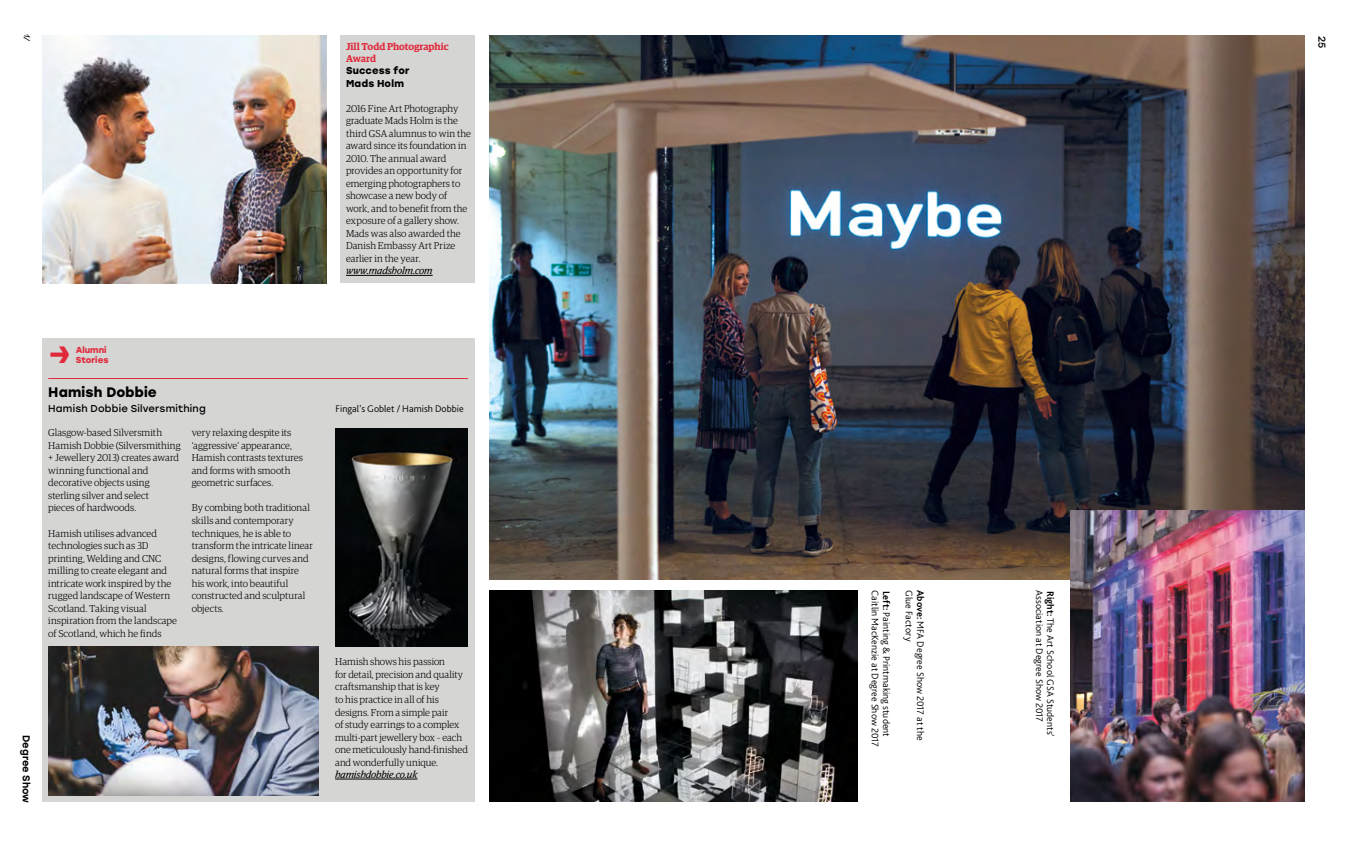
<style>
.page{position:relative;width:1347px;height:851px;background:#fff}
.page>*{position:absolute;margin:0;border:0;box-sizing:border-box;transform-origin:0 0}
.t1{font:19.62px "Hothouse";color:#e02a3b}
.t2{font:700 13.75px "Stolzl";letter-spacing:.01em;color:#000}
.t3{font:300 10px/12.5px "Guardian Egyp";letter-spacing:.005em;color:#000}
.t4{font:300 10px/11.2px "Bliss 2";color:#000}
.t5{font:italic 10px "Guardian Egyp";letter-spacing:-.005em;color:#000}
.t6{font:10px "Stolzl";letter-spacing:.02em;color:#000}
.t7{font:600 10px/11.2px "Guardian Egyp";letter-spacing:-.005em;color:#e02a3b}
.t8{font:700 10px/12.5px "Stolzl";letter-spacing:.015em;color:#000}
.t9{font:500 10px "Stolzl";letter-spacing:-.005em;color:#000}
.t10{font:10px "Schneid Handwriting";color:#000}
.t11{font:700 8.75px/10px "Stolzl";color:#e02a3b}
.s1{font-weight:700}
</style>
<div class="page">
<div style="left:43px;top:338px;width:432px;height:463px;background:#d5d5d4"></div>
<hr style="left:48px;top:378px;width:420px;height:1px;background:#e02a3b">
<img style="left:48px;top:646px;width:271px;height:149px">
<img style="left:335px;top:428px;width:133px;height:218px">
<hr style="left:335px;top:778px;width:82px;height:1px;background:#000">
<img style="left:489px;top:35px;width:815px;height:544px">
<img style="left:489px;top:590px;width:368px;height:211px">
<img style="left:43px;top:35px;width:283px;height:248px">
<img style="left:1070px;top:510px;width:234px;height:291px">
<div style="left:340px;top:35px;width:135px;height:248px;background:#d5d5d4"></div>
<hr style="left:346px;top:275px;width:86px;height:1px;background:#000">
<p class="t10" style="left:35px;top:33px;width:9px;rotate:90deg">1/</p>
<p class="t6" style="left:1329px;top:36px;width:14px;rotate:90deg">25</p>
<p class="t7" style="left:346px;top:40px;width:104px">Jill Todd Photographic<br>Award</p>
<p class="t8" style="left:346px;top:64px;width:65px">Success for<br>Mads Holm</p>
<p class="t3" style="left:346px;top:101px;width:126px">2016 Fine Art Photography graduate Mads Holm is the third GSA alumnus to win the award since its foundation in<br>2010. The annual award provides an opportunity for emerging photographers to showcase a new body of work, and to benefit from the exposure of a gallery show.<br>Mads was also awarded the<br>Danish Embassy Art Prize earlier in the year.</p>
<p class="t5" style="left:346px;top:264px;width:88px">www.madsholm.com</p>
<h1 class="t1" style="left:50px;top:342px;width:21px">&gt;</h1>
<p class="t11" style="left:76px;top:344px;width:34px">Alumni<br>Stories</p>
<h2 class="t2" style="left:48px;top:382px;width:110px">Hamish Dobbie</h2>
<p class="t6" style="left:48px;top:401px;width:159px">Hamish Dobbie Silversmithing</p>
<p class="t3" style="left:48px;top:426px;width:134px">Glasgow-based Silversmith<br>Hamish Dobbie (Silversmithing + Jewellery 2013) creates award winning functional and decorative objects using sterling silver and select<br>pieces of hardwoods.</p>
<p class="t3" style="left:48px;top:526px;width:130px">Hamish utilises advanced technologies such as 3D printing, Welding and CNC milling to create elegant and intricate work inspired by the rugged landscape of Western<br>Scotland. Taking visual inspiration from the landscape of Scotland, which he finds</p>
<p class="t3" style="left:192px;top:426px;width:113px">very relaxing despite its ‘aggressive’ appearance,<br>Hamish contrasts textures and forms with smooth geometric surfaces.</p>
<p class="t3" style="left:192px;top:501px;width:123px">By combing both traditional skills and contemporary techniques, he is able to transform the intricate linear designs, flowing curves and natural forms that inspire his work, into beautiful constructed and sculptural objects.</p>
<p class="t9" style="left:34px;top:735px;width:70px;rotate:90deg">Degree Show</p>
<p class="t4" style="left:336px;top:402px;width:130px">Fingal's Goblet / Hamish Dobbie</p>
<p class="t3" style="left:335px;top:655px;width:134px">Hamish shows his passion<br>for detail, precision and quality craftsmanship that is key<br>to his practice in all of his designs. From a simple pair<br>of study earrings to a complex multi-part jewellery box – each one meticulously hand-finished and wonderfully unique.</p>
<p class="t5" style="left:335px;top:767px;width:84px">hamishdobbie.co.uk</p>
<p class="t4" style="left:926px;top:590px;width:152px;rotate:90deg"><span class="s1">Above:</span> MFA Degree Show 2017 at the</p>
<p class="t4" style="left:881px;top:590px;width:158px;rotate:90deg">Caitlin MacKenzie at Degree Show 2017</p>
<p class="t4" style="left:1056px;top:590px;width:148px;rotate:90deg"><span class="s1">Right:</span> The Art School GSA Students’<br>Association at Degree Show 2017</p>
<p class="t4" style="left:892px;top:590px;width:148px;rotate:90deg"><span class="s1">Left:</span> Painting &amp; Printmaking student</p>
<p class="t4" style="left:915px;top:590px;width:52px;rotate:90deg">Glue Factory</p>
</div>
